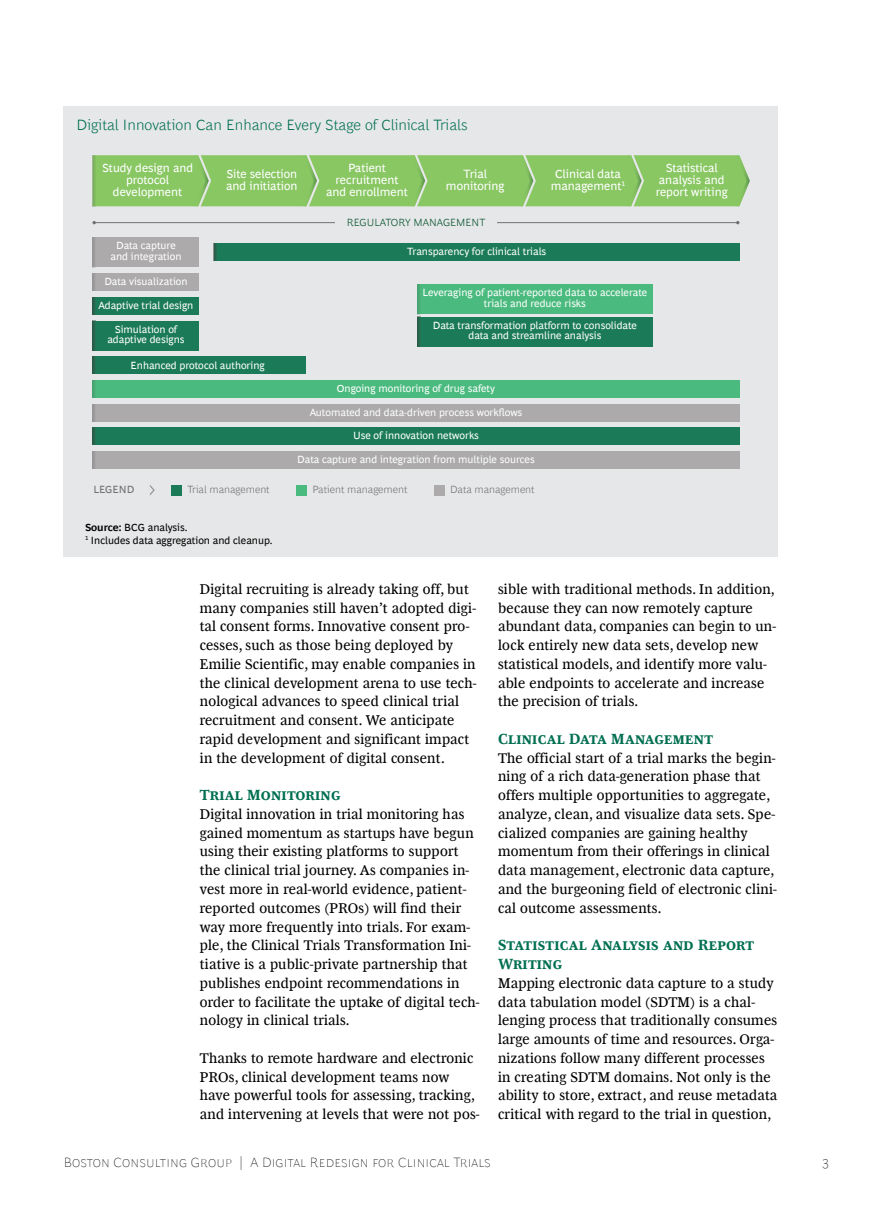
<style>
.page{position:relative;width:893px;height:1212px;background:#fff}
.page>*{position:absolute;margin:0;border:0;box-sizing:border-box;transform-origin:0 0}
.t1{font:700 15px/18.8px "Henderson BCG Serif";letter-spacing:.015em;color:#006f51}
.t2{font:300 15px "Henderson BCG Sans";letter-spacing:.005em;color:#006f51}
.t3{font:14.25px/18.8px "Henderson BCG Serif";letter-spacing:.015em;color:#000}
.t4{font:100 13.5px "Henderson BCG Sans";letter-spacing:.01em;color:#000}
.t5{font:12px/12px "Henderson BCG Sans";color:#fff;text-align:center}
.t6{font:10.5px/10.5px "Henderson BCG Sans";color:#fff;text-align:center}
.t7{font:10.5px/12.8px "Henderson BCG Sans";color:#000}
.t8{font:300 10.5px "Henderson BCG Sans";color:#717171}
.t9{font:300 10.5px "Henderson BCG Sans";color:#05542f}
.t10{font:10.5px "Henderson BCG Sans";color:#717171}
.s1{font-weight:700}
</style>
<div class="page">
<div style="left:64px;top:106px;width:714px;height:450px;background:#e6e7e8"></div>
<div style="left:92px;top:237px;width:107px;height:30px;background:#acaaaa"></div>
<hr style="left:92px;top:237px;width:4px;height:30px;background:#9c9a9a">
<div style="left:92px;top:404px;width:647px;height:17px;background:#acaaaa"></div>
<div style="left:92px;top:451px;width:647px;height:17px;background:#acaaaa"></div>
<div style="left:92px;top:274px;width:107px;height:17px;background:#acaaaa"></div>
<div style="left:92px;top:321px;width:107px;height:29px;background:#1b7b58"></div>
<div style="left:92px;top:357px;width:214px;height:17px;background:#1b7b58"></div>
<div style="left:214px;top:244px;width:525px;height:17px;background:#1b7b58"></div>
<div style="left:417px;top:317px;width:236px;height:29px;background:#1b7b58"></div>
<div style="left:92px;top:428px;width:647px;height:17px;background:#1b7b58"></div>
<div style="left:92px;top:297px;width:107px;height:17px;background:#1b7b58"></div>
<div style="left:171px;top:485px;width:11px;height:10px;background:#1b7b58"></div>
<div style="left:296px;top:485px;width:11px;height:10px;background:#4aba7e"></div>
<div style="left:434px;top:485px;width:11px;height:10px;background:#acaaaa"></div>
<div style="left:92px;top:380px;width:647px;height:17px;background:#4aba7e"></div>
<div style="left:417px;top:284px;width:236px;height:30px;background:#4aba7e"></div>
<hr style="left:94px;top:222px;width:644px;height:1px;background:#717171">
<div style="left:335px;top:217px;width:162px;height:11px;background:#e6e7e8"></div>
<svg style="left:150px;top:485px;width:5px;height:10px"></svg>
<div style="left:92px;top:155px;width:658px;height:51px;background:#89c763"></div>
<hr style="left:92px;top:274px;width:4px;height:17px;background:#9c9a9a">
<hr style="left:92px;top:404px;width:4px;height:17px;background:#9c9a9a">
<hr style="left:92px;top:380px;width:4px;height:17px;background:#48a874">
<hr style="left:92px;top:451px;width:4px;height:17px;background:#9c9a9a">
<svg style="left:92px;top:297px;width:3px;height:17px"></svg>
<svg style="left:92px;top:428px;width:3px;height:17px"></svg>
<hr style="left:214px;top:244px;width:3px;height:17px;background:#27644d">
<svg style="left:92px;top:357px;width:3px;height:17px"></svg>
<svg style="left:92px;top:321px;width:3px;height:29px"></svg>
<hr style="left:417px;top:284px;width:3px;height:30px;background:#48a673">
<hr style="left:417px;top:317px;width:3px;height:29px;background:#27614c">
<p class="t2" style="left:77px;top:114px;width:393px">Digital Innovation Can Enhance Every Stage of Clinical Trials</p>
<p class="t5" style="left:102px;top:161px;width:92px">Study design and protocol development</p>
<p class="t5" style="left:326px;top:161px;width:83px">Patient recruitment and enrollment</p>
<p class="t5" style="left:446px;top:167px;width:60px">Trial monitoring</p>
<p class="t5" style="left:551px;top:167px;width:76px">Clinical data management<sup>1</sup></p>
<p class="t5" style="left:656px;top:161px;width:73px">Statistical analysis and report writing</p>
<p class="t5" style="left:226px;top:167px;width:73px;text-align:left">Site selection and initiation</p>
<p class="t6" style="left:110px;top:240px;width:72px">Data capture and integration</p>
<p class="t6" style="left:104px;top:276px;width:85px">Data visualization</p>
<p class="t6" style="left:99px;top:299px;width:96px">Adaptive trial design</p>
<p class="t6" style="left:107px;top:323px;width:79px">Simulation of adaptive designs</p>
<p class="t6" style="left:131px;top:359px;width:136px">Enhanced protocol authoring</p>
<p class="t9" style="left:347px;top:215px;width:140px">REGULATORY MANAGEMENT</p>
<p class="t6" style="left:407px;top:246px;width:141px">Transparency for clinical trials</p>
<p class="t6" style="left:422px;top:287px;width:226px">Leveraging of patient-reported data to accelerate trials and reduce risks</p>
<p class="t6" style="left:433px;top:319px;width:206px">Data transformation platform to consolidate data and streamline analysis</p>
<p class="t6" style="left:337px;top:382px;width:160px">Ongoing monitoring of drug safety</p>
<p class="t6" style="left:310px;top:406px;width:214px">Automated and data-driven process workflows</p>
<p class="t6" style="left:297px;top:453px;width:239px">Data capture and integration from multiple sources</p>
<p class="t6" style="left:353px;top:430px;width:127px">Use of innovation networks</p>
<p class="t10" style="left:93px;top:482px;width:42px">LEGEND</p>
<p class="t8" style="left:188px;top:482px;width:84px">Trial management</p>
<p class="t8" style="left:312px;top:482px;width:97px">Patient management</p>
<p class="t8" style="left:450px;top:482px;width:86px">Data management</p>
<p class="t7" style="left:85px;top:520px;width:189px"><span class="s1">Source:</span> BCG analysis.<br><sup>1</sup> Includes data aggregation and cleanup.</p>
<p class="t3" style="left:200px;top:578px;width:278px">Digital recruiting is already taking off, but many companies still haven’t adopted digi&shy;tal consent forms. Innovative consent pro&shy;cesses, such as those being deployed by Emilie Scientific, may enable companies in the clinical development arena to use tech&shy;nological advances to speed clinical trial recruitment and consent. We anticipate rapid development and significant impact in the development of digital consent.</p>
<p class="t1" style="left:200px;top:784px;width:142px">Trial Monitoring</p>
<p class="t3" style="left:200px;top:803px;width:281px">Digital innovation in trial monitoring has gained momentum as startups have begun using their existing platforms to support the clinical trial journey. As companies in&shy;vest more in real-world evidence, patient&shy;reported outcomes (PROs) will find their way more frequently into trials. For exam&shy;ple, the Clinical Trials Transformation Ini&shy;tiative is a public-private partnership that publishes endpoint recommendations in order to facilitate the uptake of digital tech&shy;nology in clinical trials.</p>
<p class="t3" style="left:200px;top:1047px;width:281px">Thanks to remote hardware and electronic PROs, clinical development teams now have powerful tools for assessing, tracking, and intervening at levels that were not pos-</p>
<p class="t3" style="left:498px;top:578px;width:280px">sible with traditional methods. In addition, because they can now remotely capture abundant data, companies can begin to un&shy;lock entirely new data sets, develop new statistical models, and identify more valu&shy;able endpoints to accelerate and increase the precision of trials.</p>
<p class="t1" style="left:498px;top:728px;width:216px">Clinical Data Management</p>
<p class="t3" style="left:498px;top:747px;width:280px">The official start of a trial marks the begin&shy;ning of a rich data-generation phase that offers multiple opportunities to aggregate, analyze, clean, and visualize data sets. Spe&shy;cialized companies are gaining healthy momentum from their offerings in clinical data management, electronic data capture, and the burgeoning field of electronic clini&shy;cal outcome assessments.</p>
<p class="t1" style="left:498px;top:934px;width:257px">Statistical Analysis and Report<br>Writing</p>
<p class="t3" style="left:498px;top:972px;width:281px">Mapping electronic data capture to a study data tabulation model (SDTM) is a chal&shy;lenging process that traditionally consumes large amounts of time and resources. Orga&shy;nizations follow many different processes in creating SDTM domains. Not only is the ability to store, extract, and reuse metadata critical with regard to the trial in question,</p>
<p class="t4" style="left:64px;top:1152px;width:429px">Boston Consulting Group | A Digital Redesign for Clinical Trials</p>
<p class="t4" style="left:822px;top:1152px;width:9px">3</p>
</div>
